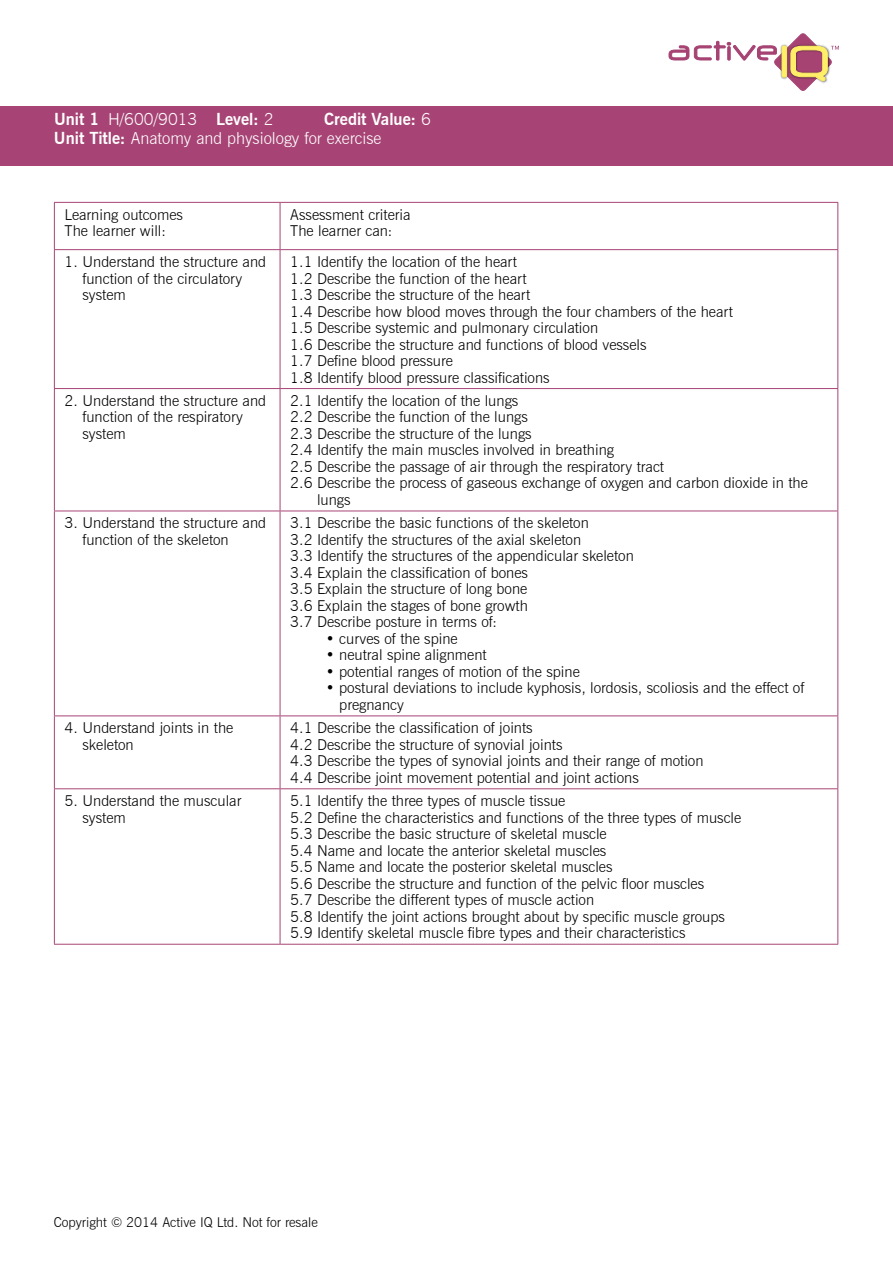
<style>
.page{position:relative;width:893px;height:1263px;background:#fff}
.page>*{position:absolute;margin:0;border:0;box-sizing:border-box;transform-origin:0 0}
.t1{font:300 16.5px/19.8px "News Gothic BT";color:#fff}
.t2{font:700 16.5px "News Gothic BT";color:#fff}
.t3{font:300 15px/16.5px "News Gothic BT";color:#000}
.t4{font:300 13.5px "News Gothic BT";color:#000}
.s1{font-weight:300}
.s2{font-weight:700}
</style>
<div class="page">
<div style="left:0;top:106px;width:893px;height:60px;background:#a74475"></div>
<svg style="left:669px;top:34px;width:170px;height:57px"></svg>
<hr style="left:54px;top:202px;width:226px;height:1px;background:#a74475">
<hr style="left:54px;top:203px;width:1px;height:46px;background:#a74475">
<hr style="left:280px;top:202px;width:558px;height:1px;background:#a74475">
<hr style="left:280px;top:203px;width:1px;height:46px;background:#a74475">
<hr style="left:837px;top:203px;width:1px;height:46px;background:#a74475">
<hr style="left:54px;top:249px;width:226px;height:1px;background:#a74475">
<hr style="left:54px;top:250px;width:1px;height:138px;background:#a74475">
<hr style="left:280px;top:249px;width:558px;height:1px;background:#a74475">
<hr style="left:280px;top:250px;width:1px;height:138px;background:#a74475">
<hr style="left:837px;top:250px;width:1px;height:138px;background:#a74475">
<hr style="left:54px;top:388px;width:226px;height:1px;background:#a74475">
<hr style="left:54px;top:389px;width:1px;height:122px;background:#a74475">
<hr style="left:280px;top:388px;width:558px;height:1px;background:#a74475">
<hr style="left:280px;top:389px;width:1px;height:122px;background:#a74475">
<hr style="left:837px;top:389px;width:1px;height:122px;background:#a74475">
<hr style="left:54px;top:511px;width:226px;height:1px;background:#a74475">
<hr style="left:54px;top:511px;width:1px;height:204px;background:#a74475">
<hr style="left:280px;top:511px;width:558px;height:1px;background:#a74475">
<hr style="left:280px;top:511px;width:1px;height:204px;background:#a74475">
<hr style="left:837px;top:511px;width:1px;height:204px;background:#a74475">
<hr style="left:54px;top:715px;width:226px;height:1px;background:#a74475">
<hr style="left:54px;top:716px;width:1px;height:72px;background:#a74475">
<hr style="left:280px;top:715px;width:558px;height:1px;background:#a74475">
<hr style="left:280px;top:716px;width:1px;height:72px;background:#a74475">
<hr style="left:837px;top:716px;width:1px;height:72px;background:#a74475">
<hr style="left:54px;top:788px;width:226px;height:1px;background:#a74475">
<hr style="left:54px;top:789px;width:1px;height:155px;background:#a74475">
<hr style="left:280px;top:788px;width:558px;height:1px;background:#a74475">
<hr style="left:280px;top:789px;width:1px;height:155px;background:#a74475">
<hr style="left:837px;top:789px;width:1px;height:155px;background:#a74475">
<hr style="left:54px;top:944px;width:226px;height:1px;background:#a74475">
<hr style="left:280px;top:944px;width:558px;height:1px;background:#a74475">
<p class="t2" style="left:54px;top:109px;width:221px">Unit 1 <span class="s1">H/600/9013</span> Level: <span class="s1">2</span></p>
<p class="t1" style="left:54px;top:109px;width:379px;text-indent:270px"><span class="s2">Credit Value:</span> 6<br><span class="s2">Unit Title:</span> Anatomy and physiology for exercise</p>
<p class="t3" style="left:65px;top:206px;width:120px">Learning outcomes<br>The learner will:</p>
<p class="t3" style="left:290px;top:206px;width:122px">Assessment criteria<br>The learner can:</p>
<p class="t3" style="left:82px;top:253px;width:185px;text-indent:-18px">1. Understand the structure and function of the circulatory system</p>
<p class="t3" style="left:290px;top:253px;width:444px">1.1 Identify the location of the heart<br>1.2 Describe the function of the heart<br>1.3 Describe the structure of the heart<br>1.4 Describe how blood moves through the four chambers of the heart 1.5 Describe systemic and pulmonary circulation<br>1.6 Describe the structure and functions of blood vessels<br>1.7 Define blood pressure<br>1.8 Identify blood pressure classifications</p>
<p class="t3" style="left:82px;top:392px;width:185px;text-indent:-18px">2. Understand the structure and function of the respiratory system</p>
<p class="t3" style="left:290px;top:392px;width:230px">2.1 Identify the location of the lungs</p>
<p class="t3" style="left:290px;top:409px;width:239px">2.2 Describe the function of the lungs</p>
<p class="t3" style="left:290px;top:425px;width:243px">2.3 Describe the structure of the lungs</p>
<p class="t3" style="left:290px;top:442px;width:325px">2.4 Identify the main muscles involved in breathing</p>
<p class="t3" style="left:290px;top:458px;width:375px">2.5 Describe the passage of air through the respiratory tract</p>
<p class="t3" style="left:290px;top:475px;width:519px">2.6 Describe the process of gaseous exchange of oxygen and carbon dioxide in the</p>
<p class="t3" style="left:317px;top:491px;width:35px">lungs</p>
<p class="t3" style="left:82px;top:515px;width:185px;text-indent:-18px">3. Understand the structure and function of the skeleton</p>
<p class="t3" style="left:290px;top:515px;width:345px">3.1 Describe the basic functions of the skeleton<br>3.2 Identify the structures of the axial skeleton<br>3.3 Identify the structures of the appendicular skeleton 3.4 Explain the classification of bones<br>3.5 Explain the structure of long bone<br>3.6 Explain the stages of bone growth<br>3.7 Describe posture in terms of:</p>
<p class="t3" style="left:326px;top:630px;width:133px">• curves of the spine</p>
<p class="t3" style="left:326px;top:647px;width:162px">• neutral spine alignment</p>
<p class="t3" style="left:326px;top:663px;width:255px">• potential ranges of motion of the spine</p>
<p class="t3" style="left:339px;top:680px;width:467px;text-indent:-13px">• postural deviations to include kyphosis, lordosis, scoliosis and the effect of pregnancy</p>
<p class="t3" style="left:82px;top:720px;width:152px;text-indent:-18px">4. Understand joints in the skeleton</p>
<p class="t3" style="left:290px;top:720px;width:415px">4.1 Describe the classification of joints<br>4.2 Describe the structure of synovial joints<br>4.3 Describe the types of synovial joints and their range of motion 4.4 Describe joint movement potential and joint actions</p>
<p class="t3" style="left:82px;top:792px;width:160px;text-indent:-18px">5. Understand the muscular system</p>
<p class="t3" style="left:290px;top:792px;width:452px">5.1 Identify the three types of muscle tissue<br>5.2 Define the characteristics and functions of the three types of muscle 5.3 Describe the basic structure of skeletal muscle<br>5.4 Name and locate the anterior skeletal muscles<br>5.5 Name and locate the posterior skeletal muscles<br>5.6 Describe the structure and function of the pelvic floor muscles<br>5.7 Describe the different types of muscle action<br>5.8 Identify the joint actions brought about by specific muscle groups 5.9 Identify skeletal muscle fibre types and their characteristics</p>
<p class="t4" style="left:54px;top:1214px;width:265px">Copyright © 2014 Active IQ Ltd. Not for resale</p>
</div>
